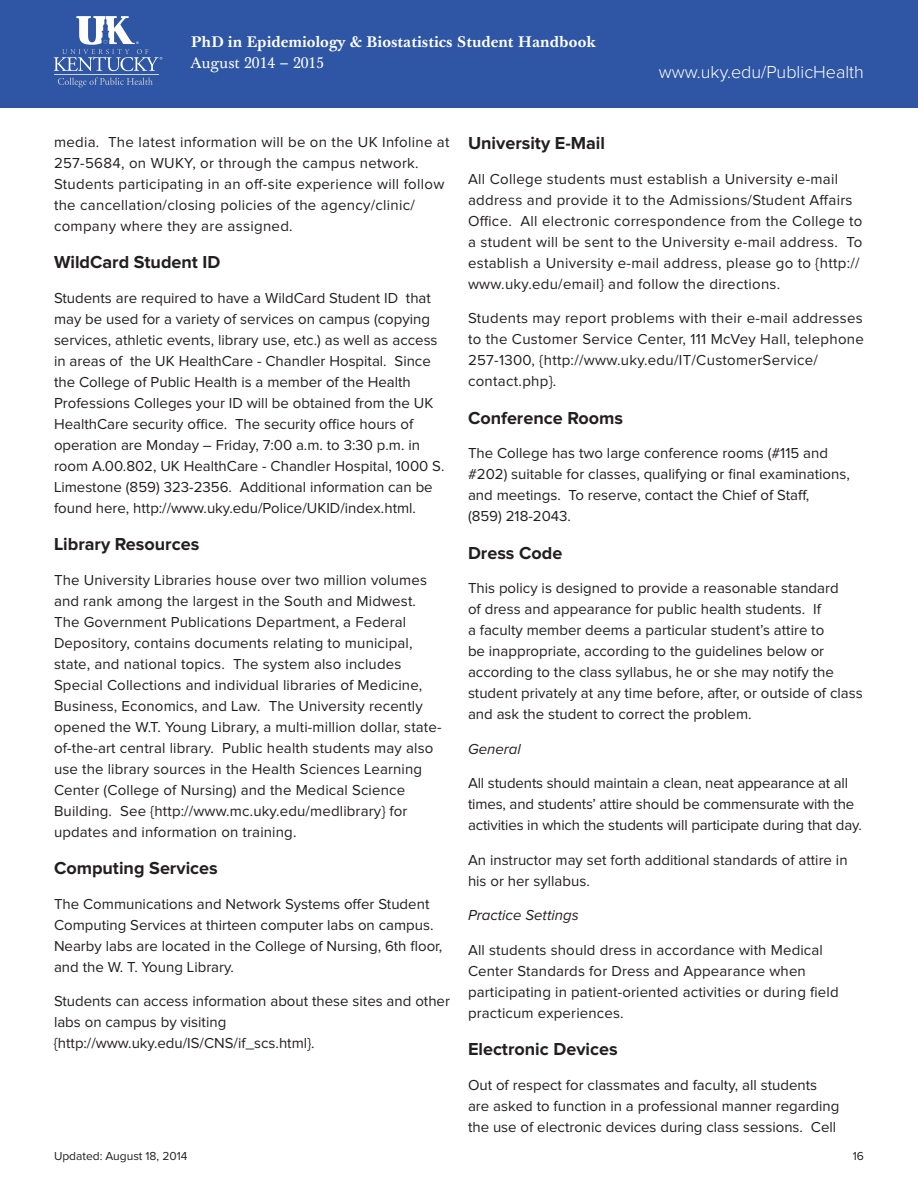
<style>
.page{position:relative;width:918px;height:1188px;background:#fff}
.page>*{position:absolute;margin:0;border:0;box-sizing:border-box;transform-origin:0 0}
.t1{font:700 18px "Proxima Nova";color:#231f20}
.t2{font:300 18px "Proxima Nova";color:#fff}
.t3{font:15px/21px "Proxima Nova";color:#231f20}
.t4{font:15px/21px "Proxima Nova";letter-spacing:.02em;color:#231f20}
.t5{font:700 15px "Baskerville 10 Pro";color:#fff}
.t6{font:italic 15px "Proxima Nova";color:#231f20}
.t7{font:15px "Baskerville 10 Pro";color:#fff}
.t8{font:12px "Proxima Nova";color:#231f20}
</style>
<div class="page">
<div style="left:0;top:0;width:918px;height:108px;background:#2f56a4"></div>
<hr style="left:54px;top:74px;width:104px;height:1px;background:#d1d2d4">
<svg style="left:54px;top:16px;width:108px;height:55px"></svg>
<svg style="left:58px;top:78px;width:95px;height:9px"></svg>
<p class="t5" style="left:191px;top:32px;width:407px">PhD in Epidemiology &amp; Biostatistics Student Handbook</p>
<p class="t7" style="left:191px;top:53px;width:135px">August 2014 – 2015</p>
<p class="t2" style="left:659px;top:63px;width:207px">www.uky.edu/PublicHealth</p>
<p class="t4" style="left:54px;top:132px;width:397px">media. The latest information will be on the UK Infoline at 257-5684, on WUKY, or through the campus network.<br>Students participating in an off-site experience will follow the cancellation/closing policies of the agency/clinic/ company where they are assigned.</p>
<p class="t1" style="left:54px;top:254px;width:168px">WildCard Student ID</p>
<p class="t3" style="left:54px;top:288px;width:392px">Students are required to have a WildCard Student ID that may be used for a variety of services on campus (copying services, athletic events, library use, etc.) as well as access in areas of the UK HealthCare - Chandler Hospital. Since the College of Public Health is a member of the Health Professions Colleges your ID will be obtained from the UK HealthCare security office. The security office hours of operation are Monday – Friday, 7:00 a.m. to 3:30 p.m. in room A.00.802, UK HealthCare - Chandler Hospital, 1000 S.<br>Limestone (859) 323-2356. Additional information can be found here, http://www.uky.edu/Police/UKID/index.html.</p>
<p class="t1" style="left:54px;top:536px;width:147px">Library Resources</p>
<p class="t3" style="left:54px;top:570px;width:389px">The University Libraries house over two million volumes and rank among the largest in the South and Midwest.<br>The Government Publications Department, a Federal Depository, contains documents relating to municipal, state, and national topics. The system also includes Special Collections and individual libraries of Medicine, Business, Economics, and Law. The University recently opened the W.T. Young Library, a multi-million dollar, state&shy;of-the-art central library. Public health students may also use the library sources in the Health Sciences Learning Center (College of Nursing) and the Medical Science Building. See {http://www.mc.uky.edu/medlibrary} for updates and information on training.</p>
<p class="t1" style="left:54px;top:860px;width:165px">Computing Services</p>
<p class="t3" style="left:54px;top:894px;width:390px">The Communications and Network Systems offer Student Computing Services at thirteen computer labs on campus.<br>Nearby labs are located in the College of Nursing, 6th floor, and the W. T. Young Library.</p>
<p class="t3" style="left:54px;top:991px;width:398px">Students can access information about these sites and other labs on campus by visiting {http://www.uky.edu/IS/CNS/if_scs.html}.</p>
<p class="t1" style="left:468px;top:135px;width:139px">University E-Mail</p>
<p class="t4" style="left:468px;top:169px;width:396px">All College students must establish a University e-mail address and provide it to the Admissions/Student Affairs Office. All electronic correspondence from the College to a student will be sent to the University e-mail address. To establish a University e-mail address, please go to {http:// www.uky.edu/email} and follow the directions.</p>
<p class="t4" style="left:468px;top:308px;width:398px">Students may report problems with their e-mail addresses to the Customer Service Center, 111 McVey Hall, telephone 257-1300, {http://www.uky.edu/IT/CustomerService/ contact.php}.</p>
<p class="t1" style="left:468px;top:409px;width:157px">Conference Rooms</p>
<p class="t3" style="left:468px;top:443px;width:383px">The College has two large conference rooms (#115 and #202) suitable for classes, qualifying or final examinations, and meetings. To reserve, contact the Chief of Staff,<br>(859) 218-2043.</p>
<p class="t1" style="left:468px;top:544px;width:96px">Dress Code</p>
<p class="t3" style="left:468px;top:578px;width:396px">This policy is designed to provide a reasonable standard<br>of dress and appearance for public health students. If<br>a faculty member deems a particular student’s attire to<br>be inappropriate, according to the guidelines below or according to the class syllabus, he or she may notify the student privately at any time before, after, or outside of class and ask the student to correct the problem.</p>
<p class="t6" style="left:468px;top:742px;width:54px">General</p>
<p class="t3" style="left:468px;top:773px;width:396px">All students should maintain a clean, neat appearance at all times, and students’ attire should be commensurate with the activities in which the students will participate during that day.</p>
<p class="t3" style="left:468px;top:850px;width:381px">An instructor may set forth additional standards of attire in his or her syllabus.</p>
<p class="t6" style="left:468px;top:908px;width:112px">Practice Settings</p>
<p class="t3" style="left:468px;top:940px;width:372px">All students should dress in accordance with Medical Center Standards for Dress and Appearance when participating in patient-oriented activities or during field practicum experiences.</p>
<p class="t1" style="left:468px;top:1041px;width:151px">Electronic Devices</p>
<p class="t3" style="left:468px;top:1075px;width:373px">Out of respect for classmates and faculty, all students are asked to function in a professional manner regarding the use of electronic devices during class sessions. Cell</p>
<p class="t8" style="left:54px;top:1150px;width:135px">Updated: August 18, 2014</p>
<p class="t8" style="left:853px;top:1150px;width:13px">16</p>
</div>
